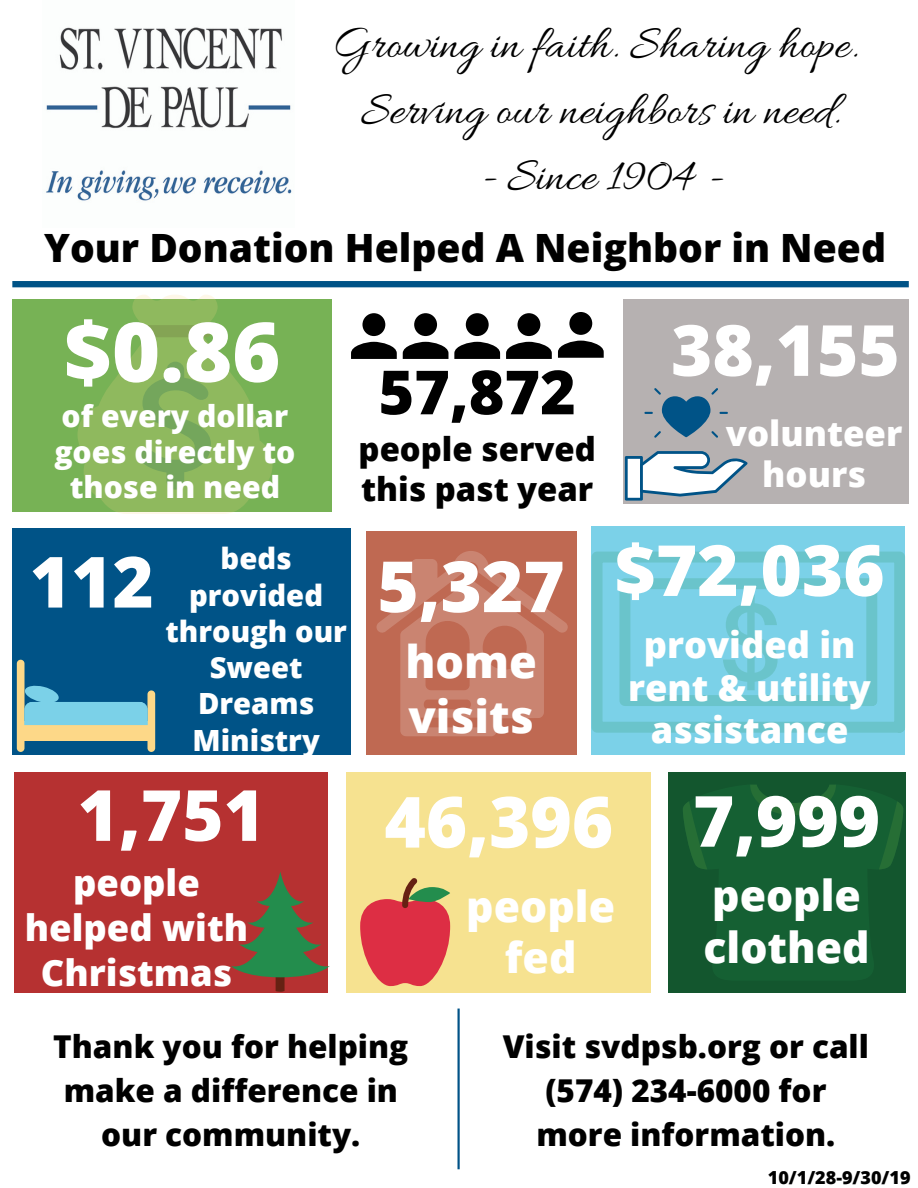
<style>
.page{position:relative;width:918px;height:1188px;background:#fff}
.page>*{position:absolute;margin:0;border:0;box-sizing:border-box;transform-origin:0 0}
.t1{font:800 82.35px "Open Sans";color:#fff}
.t2{font:800 70.65px "Open Sans";color:#fff}
.t3{font:800 60.9px "Open Sans";color:#000}
.t4{font:48px "Allura";color:#000}
.t5{font:800 45px "Open Sans";color:#fff}
.t6{font:800 42.75px "Open Sans";color:#fff}
.t7{font:800 39px "Open Sans";color:#000}
.t8{font:800 36.45px/45.2px "Open Sans";color:#fff;text-align:center}
.t9{font:800 36.15px/42.5px "Open Sans";color:#fff;text-align:center}
.t10{font:800 34.8px/41px "Open Sans";color:#fff;text-align:center}
.t11{font:800 32.85px "Open Sans";color:#000}
.t12{font:800 31.5px/44.1px "Open Sans";color:#000;text-align:center}
.t13{font:800 30.15px/35.5px "Open Sans";color:#fff;text-align:center}
.t14{font:800 29.25px/36.3px "Open Sans";color:#fff;text-align:center}
.t15{font:800 18px "Open Sans";color:#000}
</style>
<div class="page">
<img style="left:46px;top:27px;width:246px;height:174px">
<div style="left:366px;top:531px;width:210px;height:224px;background:#bf6952"></div>
<svg style="left:377px;top:551px;width:191px;height:185px"></svg>
<div style="left:623px;top:299px;width:286px;height:205px;background:#b6b1b1"></div>
<svg style="left:625px;top:451px;width:122px;height:50px"></svg>
<svg style="left:644px;top:388px;width:84px;height:50px"></svg>
<div style="left:668px;top:772px;width:237px;height:221px;background:#156033"></div>
<svg style="left:683px;top:785px;width:220px;height:85px"></svg>
<div style="left:14px;top:772px;width:314px;height:221px;background:#b63131"></div>
<svg style="left:231px;top:872px;width:99px;height:120px"></svg>
<div style="left:12px;top:299px;width:320px;height:213px;background:#77b255"></div>
<div style="left:346px;top:772px;width:305px;height:221px;background:#f6e290"></div>
<svg style="left:360px;top:878px;width:90px;height:108px"></svg>
<div style="left:591px;top:527px;width:314px;height:228px;background:#7bd1e8"></div>
<svg style="left:592px;top:552px;width:313px;height:181px"></svg>
<svg style="left:619px;top:578px;width:260px;height:130px"></svg>
<svg style="left:78px;top:295px;width:195px;height:219px"></svg>
<svg style="left:351px;top:313px;width:46px;height:46px"></svg>
<svg style="left:403px;top:313px;width:45px;height:46px"></svg>
<svg style="left:454px;top:313px;width:46px;height:46px"></svg>
<svg style="left:506px;top:313px;width:46px;height:46px"></svg>
<svg style="left:558px;top:312px;width:46px;height:46px"></svg>
<div style="left:12px;top:528px;width:339px;height:226px;background:#005387"></div>
<svg style="left:17px;top:660px;width:138px;height:92px"></svg>
<svg style="left:457px;top:1009px;width:3px;height:160px"></svg>
<div style="left:12px;top:281px;width:897px;height:6px;background:#005387"></div>
<p class="t4" style="left:333px;top:17px;width:527px">Growing in faith. Sharing hope.</p>
<p class="t4" style="left:361px;top:83px;width:481px">Serving our neighbors in need.</p>
<p class="t4" style="left:478px;top:150px;width:246px">- Since 1904 -</p>
<p class="t7" style="left:44px;top:220px;width:843px">Your Donation Helped A Neighbor in Need</p>
<p class="t1" style="left:64px;top:294px;width:218px">$0.86</p>
<p class="t13" style="left:54px;top:398px;width:243px">of every dollar goes directly to those in need</p>
<p class="t3" style="left:379px;top:349px;width:199px">57,872</p>
<p class="t11" style="left:359px;top:426px;width:239px">people served</p>
<p class="t11" style="left:361px;top:466px;width:234px">this past year</p>
<p class="t14" style="left:165px;top:540px;width:183px">beds provided through our<br>Sweet<br>Dreams<br>Ministry</p>
<p class="t2" style="left:30px;top:532px;width:126px">112</p>
<p class="t2" style="left:377px;top:537px;width:189px">5,327</p>
<p class="t5" style="left:405px;top:630px;width:133px">home</p>
<p class="t5" style="left:408px;top:685px;width:127px">visits</p>
<p class="t2" style="left:671px;top:300px;width:230px">38,155</p>
<p class="t10" style="left:726px;top:412px;width:178px">volunteer hours</p>
<p class="t2" style="left:615px;top:521px;width:272px">$72,036</p>
<p class="t9" style="left:628px;top:623px;width:244px">provided in rent &amp; utility assistance</p>
<p class="t2" style="left:78px;top:765px;width:189px">1,751</p>
<p class="t2" style="left:384px;top:772px;width:230px">46,396</p>
<p class="t2" style="left:693px;top:771px;width:189px">7,999</p>
<p class="t8" style="left:25px;top:859px;width:225px">people helped with<br>Christmas</p>
<p class="t6" style="left:712px;top:865px;width:150px">people</p>
<p class="t6" style="left:466px;top:876px;width:150px">people</p>
<p class="t6" style="left:505px;top:927px;width:73px">fed</p>
<p class="t6" style="left:704px;top:918px;width:168px">clothed</p>
<p class="t12" style="left:53px;top:1024px;width:357px">Thank you for helping make a difference in our community.</p>
<p class="t12" style="left:503px;top:1024px;width:368px">Visit svdpsb.org or call (574) 234-6000 for more information.</p>
<p class="t15" style="left:768px;top:1165px;width:144px">10/1/28-9/30/19</p>
</div>
